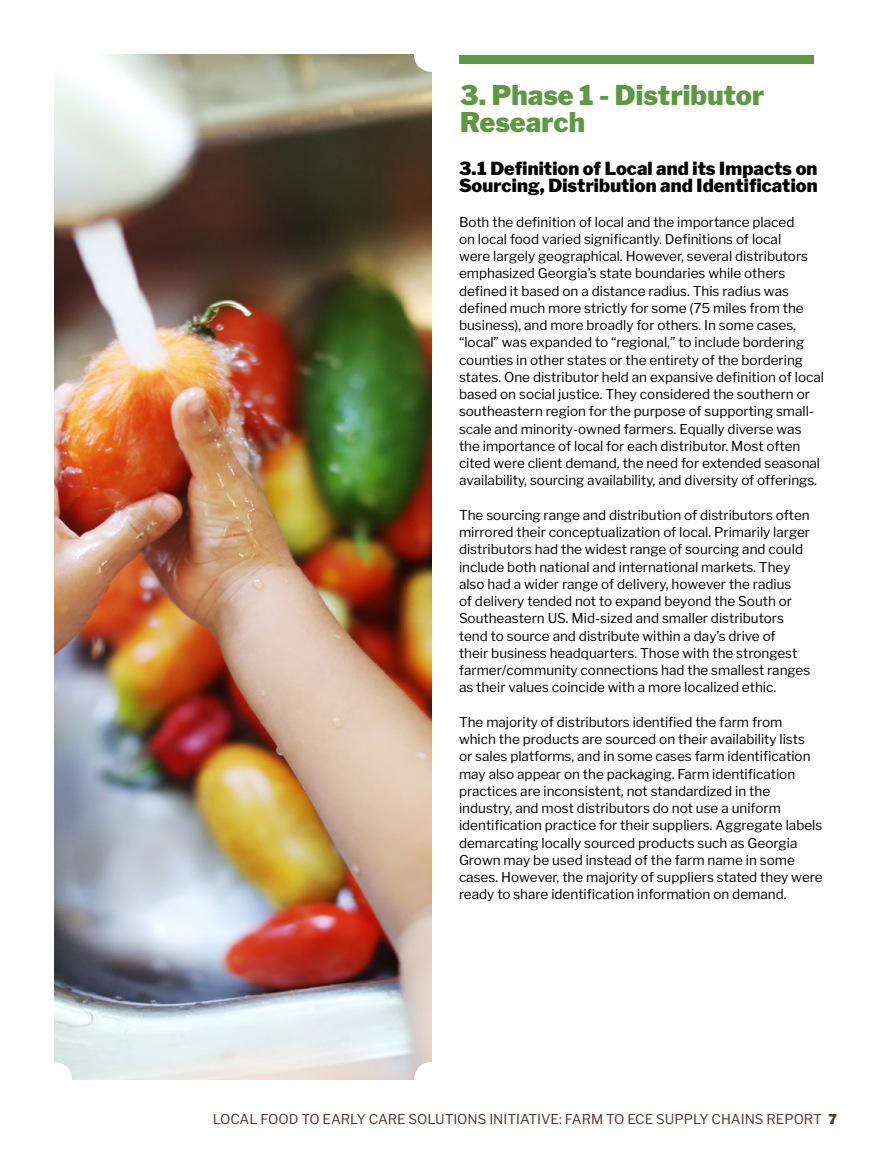
<style>
.page{position:relative;width:891px;height:1161px;background:#fff}
.page>*{position:absolute;margin:0;border:0;box-sizing:border-box;transform-origin:0 0}
.t1{font:900 27px/27px "Libre Franklin";color:#5d9842}
.t2{font:900 18px/17.2px "Libre Franklin";letter-spacing:.005em;color:#000}
.t3{font:13.5px/17.2px "Libre Franklin";color:#000}
.t4{font:13.5px "Libre Franklin";color:#58362e}
.s1{font-weight:900}
</style>
<div class="page">
<img style="left:54px;top:54px;width:378px;height:1026px">
<div style="left:460px;top:55px;width:354px;height:8px;background:#5d9842"></div>
<h1 class="t1" style="left:460px;top:82px;width:306px">3. Phase 1 - Distributor<br>Research</h1>
<h2 class="t2" style="left:459px;top:160px;width:360px">3.1 Definition of Local and its Impacts on<br>Sourcing, Distribution and Identification</h2>
<p class="t3" style="left:459px;top:213px;width:367px">Both the definition of local and the importance placed<br>on local food varied significantly. Definitions of local<br>were largely geographical. However, several distributors emphasized Georgia’s state boundaries while others defined it based on a distance radius. This radius was defined much more strictly for some (75 miles from the business), and more broadly for others. In some cases, “local” was expanded to “regional,” to include bordering counties in other states or the entirety of the bordering states. One distributor held an expansive definition of local based on social justice. They considered the southern or southeastern region for the purpose of supporting small&shy;scale and minority-owned farmers. Equally diverse was the importance of local for each distributor. Most often cited were client demand, the need for extended seasonal availability, sourcing availability, and diversity of offerings.</p>
<p class="t3" style="left:459px;top:506px;width:353px">The sourcing range and distribution of distributors often mirrored their conceptualization of local. Primarily larger distributors had the widest range of sourcing and could include both national and international markets. They also had a wider range of delivery, however the radius<br>of delivery tended not to expand beyond the South or Southeastern US. Mid-sized and smaller distributors tend to source and distribute within a day’s drive of<br>their business headquarters. Those with the strongest farmer/community connections had the smallest ranges as their values coincide with a more localized ethic.</p>
<p class="t3" style="left:459px;top:713px;width:365px">The majority of distributors identified the farm from which the products are sourced on their availability lists<br>or sales platforms, and in some cases farm identification may also appear on the packaging. Farm identification practices are inconsistent, not standardized in the industry, and most distributors do not use a uniform identification practice for their suppliers. Aggregate labels demarcating locally sourced products such as Georgia Grown may be used instead of the farm name in some cases. However, the majority of suppliers stated they were ready to share identification information on demand.</p>
<p class="t4" style="left:213px;top:1110px;width:626px">LOCAL FOOD TO EARLY CARE SOLUTIONS INITIATIVE: FARM TO ECE SUPPLY CHAINS REPORT <span class="s1">7</span></p>
</div>
